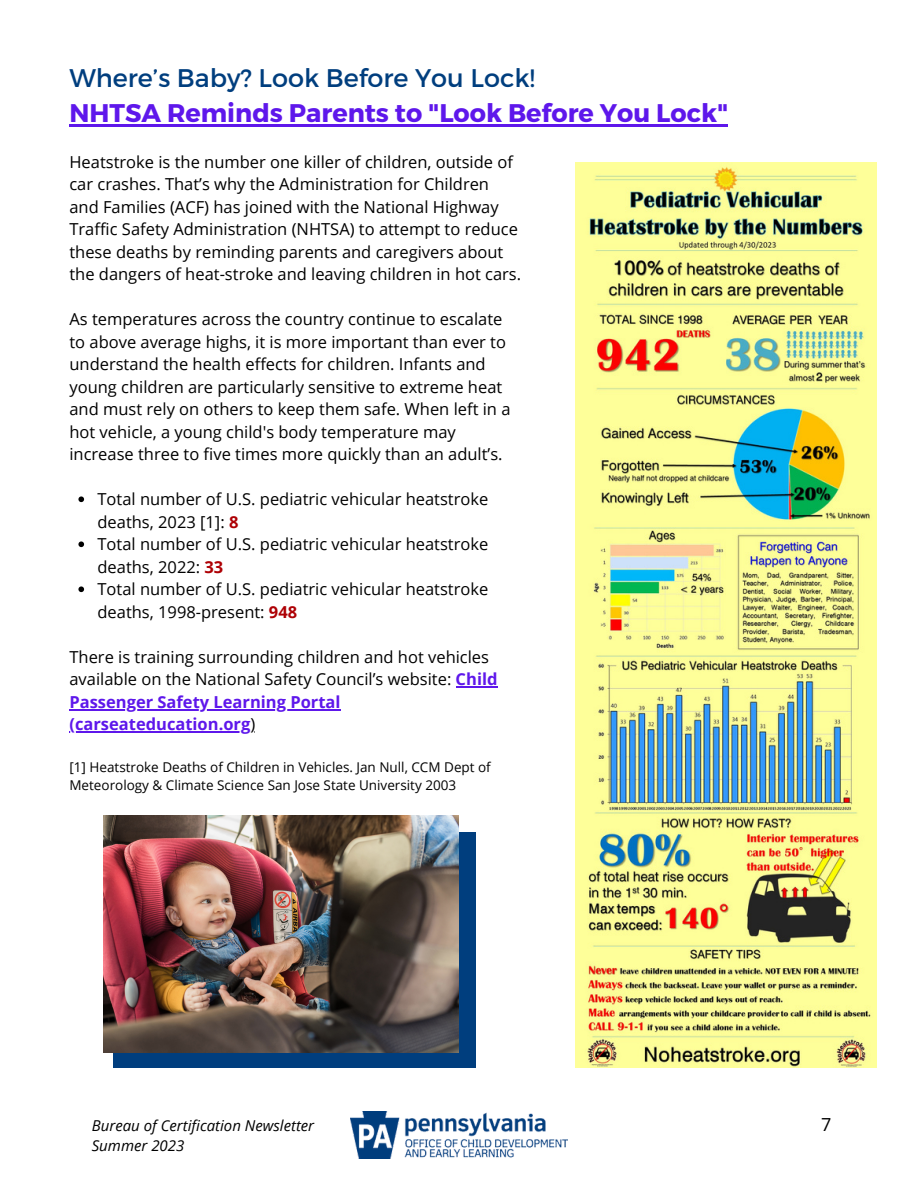
<style>
.page{position:relative;width:918px;height:1188px;background:#fff}
.page>*{position:absolute;margin:0;border:0;box-sizing:border-box;transform-origin:0 0}
.t1{font:700 25.5px "Montserrat";color:#5e17eb}
.t2{font:25.5px "Montserrat";color:#003e7e}
.t3{font:18px "Open Sans";color:#000}
.t4{font:16.5px/22.5px "Open Sans";color:#000}
.t5{font:italic 15px "Open Sans";color:#000}
.t6{font:13.5px/18px "Open Sans";color:#000}
.s1{font-weight:700;color:#ae0005}
.s2{font-weight:700;color:#5e17eb}
</style>
<div class="page">
<img style="left:575px;top:162px;width:302px;height:906px">
<img style="left:351px;top:1112px;width:217px;height:47px">
<div style="left:113px;top:832px;width:362px;height:236px;background:#003e7e"></div>
<img style="left:103px;top:815px;width:356px;height:238px">
<svg style="left:78px;top:496px;width:6px;height:6px"></svg>
<svg style="left:78px;top:541px;width:6px;height:6px"></svg>
<svg style="left:78px;top:586px;width:6px;height:6px"></svg>
<hr style="left:456px;top:687px;width:42px;height:1px;background:#5e17eb">
<hr style="left:69px;top:709px;width:272px;height:1px;background:#5e17eb">
<hr style="left:69px;top:732px;width:181px;height:1px;background:#5e17eb">
<hr style="left:69px;top:124px;width:659px;height:2px;background:#5e17eb">
<p class="t2" style="left:69px;top:61px;width:467px">Where’s Baby? Look Before You Lock!</p>
<p class="t1" style="left:69px;top:96px;width:660px">NHTSA Reminds Parents to "Look Before You Lock"</p>
<p class="t4" style="left:69px;top:150px;width:453px">Heatstroke is the number one killer of children, outside of car crashes. That’s why the Administration for Children and Families (ACF) has joined with the National Highway Traffic Safety Administration (NHTSA) to attempt to reduce these deaths by reminding parents and caregivers about the dangers of heat-stroke and leaving children in hot cars.</p>
<p class="t4" style="left:69px;top:308px;width:443px">As temperatures across the country continue to escalate to above average highs, it is more important than ever to understand the health effects for children. Infants and young children are particularly sensitive to extreme heat and must rely on others to keep them safe. When left in a hot vehicle, a young child's body temperature may increase three to five times more quickly than an adult’s.</p>
<p class="t4" style="left:97px;top:488px;width:392px">Total number of U.S. pediatric vehicular heatstroke deaths, 2023 [1]: <span class="s1">8</span></p>
<p class="t4" style="left:97px;top:533px;width:392px">Total number of U.S. pediatric vehicular heatstroke deaths, 2022: <span class="s1">33</span></p>
<p class="t4" style="left:97px;top:578px;width:392px">Total number of U.S. pediatric vehicular heatstroke deaths, 1998-present: <span class="s1">948</span></p>
<p class="t4" style="left:69px;top:645px;width:430px">There is training surrounding children and hot vehicles available on the National Safety Council’s website: <span class="s2">Child Passenger Safety Learning Portal (carseateducation.org</span>)</p>
<p class="t6" style="left:69px;top:758px;width:423px">[1] Heatstroke Deaths of Children in Vehicles. Jan Null, CCM Dept of<br>Meteorology &amp; Climate Science San Jose State University 2003</p>
<p class="t5" style="left:92px;top:1115px;width:224px">Bureau of Certification Newsletter</p>
<p class="t3" style="left:821px;top:1112px;width:12px">7</p>
<p class="t5" style="left:92px;top:1135px;width:94px">Summer 2023</p>
</div>
